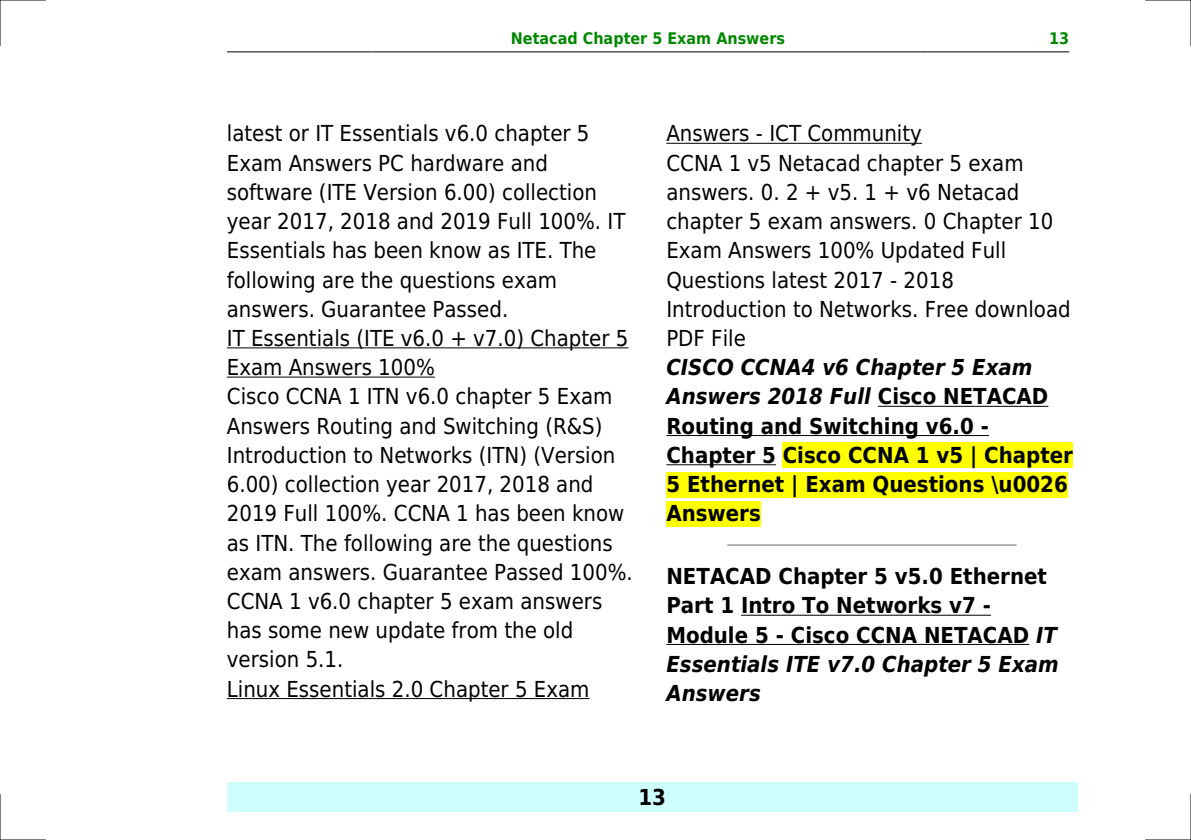
<style>
.page{position:relative;width:1191px;height:840px;background:#fff}
.page>*{position:absolute;margin:0;border:0;box-sizing:border-box;transform-origin:0 0}
.t1{font:22px/29.2px "DejaVu Sans Condensed";color:#000}
.t2{font:700 22px/29.2px "DejaVu Sans Condensed";color:#000}
.t3{font:700 16px "DejaVu Sans Condensed";color:#080}
.s1{font-style:italic}
</style>
<div class="page">
<hr style="left:227px;top:51px;width:144px;height:1px;background:#000">
<hr style="left:372px;top:51px;width:552px;height:1px;background:#000">
<hr style="left:924px;top:51px;width:144px;height:1px;background:#000">
<div style="left:227px;top:782px;width:850px;height:29px;background:#cffffc"></div>
<hr style="left:227px;top:347px;width:401px;height:1px;background:#000">
<hr style="left:227px;top:376px;width:208px;height:1px;background:#000">
<hr style="left:227px;top:697px;width:362px;height:1px;background:#000">
<hr style="left:666px;top:143px;width:256px;height:1px;background:#000">
<hr style="left:878px;top:405px;width:170px;height:1px;background:#000">
<hr style="left:666px;top:435px;width:323px;height:1px;background:#000">
<hr style="left:666px;top:464px;width:110px;height:1px;background:#000">
<div style="left:782px;top:442px;width:291px;height:26px;background:#ff0"></div>
<div style="left:666px;top:471px;width:401px;height:26px;background:#ff0"></div>
<div style="left:666px;top:500px;width:95px;height:26px;background:#ff0"></div>
<hr style="left:728px;top:544px;width:288px;height:1px;background:#999">
<hr style="left:741px;top:614px;width:250px;height:1px;background:#000">
<hr style="left:666px;top:643px;width:363px;height:1px;background:#000">
<hr style="left:0;top:0;width:45px;height:1px;background:#000">
<hr style="left:1145px;top:0;width:46px;height:1px;background:#000">
<hr style="left:0;top:839px;width:45px;height:1px;background:#000">
<hr style="left:1145px;top:839px;width:46px;height:1px;background:#000">
<hr style="left:0;top:0;width:1px;height:45px;background:#000">
<hr style="left:0;top:794px;width:1px;height:45px;background:#000">
<hr style="left:1190px;top:0;width:1px;height:45px;background:#000">
<hr style="left:1190px;top:794px;width:1px;height:45px;background:#000">
<p class="t3" style="left:511px;top:29px;width:276px">Netacad Chapter 5 Exam Answers</p>
<p class="t3" style="left:1049px;top:29px;width:22px">13</p>
<p class="t1" style="left:227px;top:119px;width:407px">latest or IT Essentials v6.0 chapter 5<br>Exam Answers PC hardware and software (ITE Version 6.00) collection year 2017, 2018 and 2019 Full 100%. IT Essentials has been know as ITE. The following are the questions exam answers. Guarantee Passed.<br>IT Essentials (ITE v6.0 + v7.0) Chapter 5<br>Exam Answers 100%<br>Cisco CCNA 1 ITN v6.0 chapter 5 Exam Answers Routing and Switching (R&amp;S)<br>Introduction to Networks (ITN) (Version 6.00) collection year 2017, 2018 and 2019 Full 100%. CCNA 1 has been know as ITN. The following are the questions exam answers. Guarantee Passed 100%.<br>CCNA 1 v6.0 chapter 5 exam answers has some new update from the old version 5.1.<br>Linux Essentials 2.0 Chapter 5 Exam</p>
<p class="t1" style="left:666px;top:119px;width:406px">Answers - ICT Community<br>CCNA 1 v5 Netacad chapter 5 exam answers. 0. 2 + v5. 1 + v6 Netacad chapter 5 exam answers. 0 Chapter 10<br>Exam Answers 100% Updated Full<br>Questions latest 2017 - 2018<br>Introduction to Networks. Free download<br>PDF File</p>
<p class="t2" style="left:666px;top:353px;width:408px"><span class="s1">CISCO CCNA4 v6 Chapter 5 Exam<br>Answers 2018 Full</span> Cisco NETACAD<br>Routing and Switching v6.0 -<br>Chapter 5 Cisco CCNA 1 v5 | Chapter<br>5 Ethernet | Exam Questions \u0026<br>Answers</p>
<p class="t2" style="left:666px;top:561px;width:394px">NETACAD Chapter 5 v5.0 Ethernet<br>Part 1 Intro To Networks v7 -<br>Module 5 - Cisco CCNA NETACAD <span class="s1">IT<br>Essentials ITE v7.0 Chapter 5 Exam<br>Answers</span></p>
<p class="t2" style="left:638px;top:782px;width:29px">13</p>
</div>
